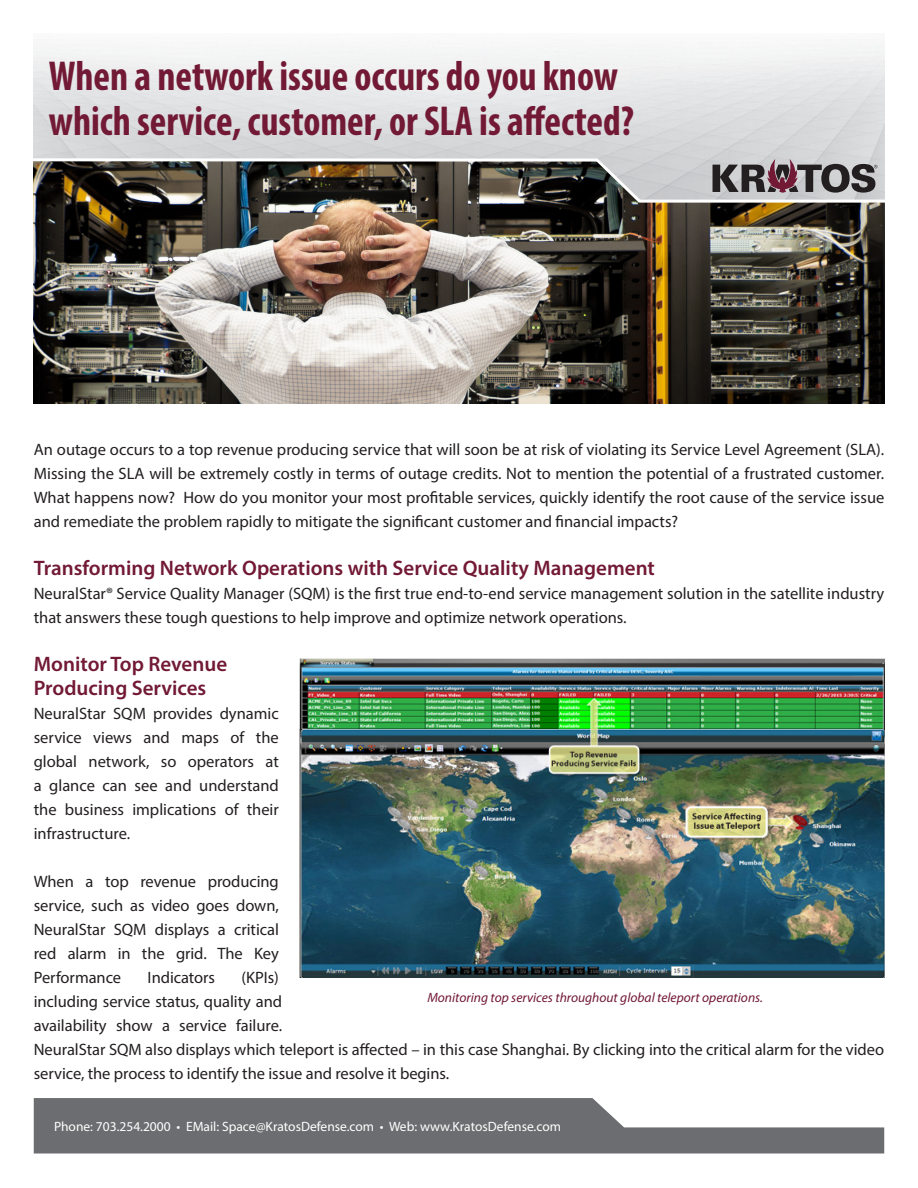
<style>
.page{position:relative;width:918px;height:1188px;background:#fff}
.page>*{position:absolute;margin:0;border:0;box-sizing:border-box;transform-origin:0 0}
.t1{font:700 condensed 42px "Myriad Pro";color:#721935;scale:.94 1}
.Header_2{font:600 21px/24px "Myriad Pro";color:#721935}
.Body_Text{font:16.5px/24px "Myriad Pro";letter-spacing:-.005em;color:#231f20;text-align:justify}
.t2{font:13.5px "Myriad Pro";color:#fff}
.t3{font:italic 13.5px "Myriad Pro";color:#721935}
</style>
<div class="page">
<svg style="left:34px;top:1098px;width:850px;height:56px;fill:#6c6d70"></svg>
<img style="left:34px;top:204px;width:850px;height:199px">
<img style="left:33px;top:157px;width:852px;height:47px">
<img style="left:299px;top:659px;width:585px;height:319px">
<p class="t1" style="left:49px;top:50px;width:607px">When a network issue occurs do you know</p>
<p class="t1" style="left:49px;top:95px;width:624px">which service, customer, or SLA is affected?</p>
<p class="Body_Text" style="left:34px;top:437px;width:852px">An outage occurs to a top revenue producing service that will soon be at risk of violating its Service Level Agreement (SLA).<br>Missing the SLA will be extremely costly in terms of outage credits. Not to mention the potential of a frustrated customer.<br>What happens now? How do you monitor your most profitable services, quickly identify the root cause of the service issue and remediate the problem rapidly to mitigate the significant customer and financial impacts?</p>
<p class="Header_2" style="left:34px;top:556px;width:623px">Transforming Network Operations with Service Quality Management</p>
<p class="Body_Text" style="left:34px;top:581px;width:852px">NeuralStar® Service Quality Manager (SQM) is the first true end-to-end service management solution in the satellite industry that answers these tough questions to help improve and optimize network operations.</p>
<p class="Header_2" style="left:34px;top:652px;width:195px">Monitor Top Revenue<br>Producing Services</p>
<p class="Body_Text" style="left:34px;top:701px;width:247px">NeuralStar SQM provides dynamic service views and maps of the global network, so operators at a glance can see and understand the business implications of their infrastructure.</p>
<p class="Body_Text" style="left:34px;top:869px;width:247px">When a top revenue producing service, such as video goes down, NeuralStar SQM displays a critical red alarm in the grid. The Key Performance</p>
<p class="Body_Text" style="left:148px;top:965px;width:69px">Indicators</p>
<p class="Body_Text" style="left:34px;top:965px;width:852px;text-align:left;text-indent:208px">(KPIs)<br>including service status, quality and<br>availability show a service failure.<br>NeuralStar SQM also displays which teleport is affected – in this case Shanghai. By clicking into the critical alarm for the video service, the process to identify the issue and resolve it begins.</p>
<p class="t3" style="left:427px;top:989px;width:337px">Monitoring top services throughout global teleport operations.</p>
<p class="t2" style="left:54px;top:1118px;width:509px">Phone: 703.254.2000 • EMail: Space@KratosDefense.com • Web: www.KratosDefense.com</p>
</div>
